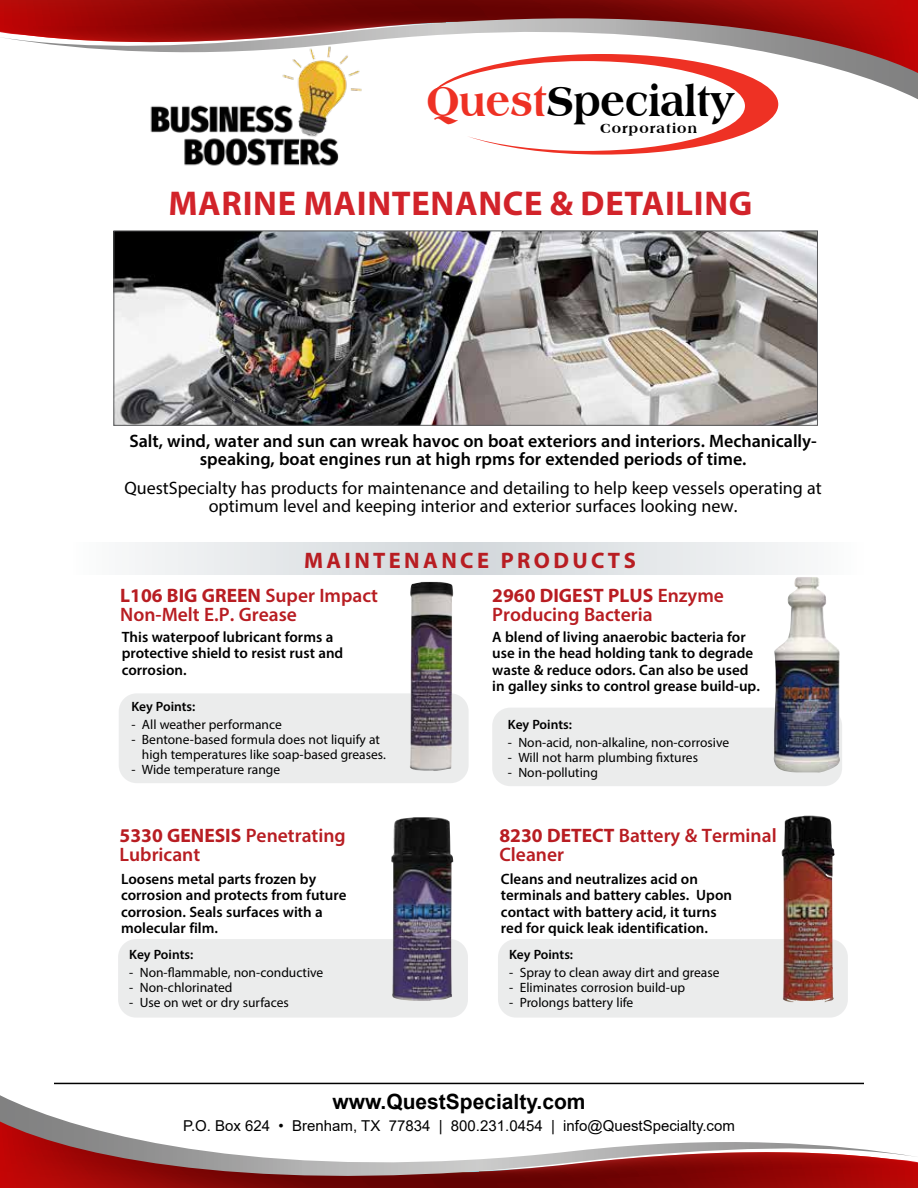
<style>
.page{position:relative;width:918px;height:1188px;background:#fff}
.page>*{position:absolute;margin:0;border:0;box-sizing:border-box;transform-origin:0 0}
.t1{font:800 44.4px "Americana BT";color:#000;scale:.9 1}
.t2{font:700 34.5px "Myriad Pro";letter-spacing:.02em;color:#d2232a}
.t3{font:700 22.5px "Myriad Pro";letter-spacing:.15em;color:#b81d22}
.t4{font:700 21px "Arial";color:#000}
.t5{font:600 19.5px/19.5px "Myriad Pro";color:#b81d22}
.t6{font:18px/18px "Myriad Pro";color:#000;text-align:center}
.t7{font:600 18px/18px "Myriad Pro";color:#000;text-align:center}
.t8{font:600 15px/16.5px "Myriad Pro";color:#000}
.t9{font:15px "Arial";color:#000}
.t10{font:800 14.1px "Americana BT";letter-spacing:.075em;color:#000}
.t11{font:13.5px/15px "Myriad Pro";color:#000}
.t12{font:600 13.5px "Myriad Pro";letter-spacing:-.005em;color:#000}
.s1{color:#ee3124}
.s2{font-weight:700}
</style>
<div class="page">
<svg style="left:0;top:0;width:918px;height:100px;background:#8c0e0d"></svg>
<svg style="left:0;top:10px;width:918px;height:89px"></svg>
<svg style="left:0;top:1095px;width:918px;height:93px"></svg>
<svg style="left:135px;top:543px;width:663px;height:32px;background:#e2e5e8"></svg>
<hr style="left:54px;top:1083px;width:810px;height:1px;background:#000">
<img style="left:116px;top:233px;width:700px;height:191px">
<div style="left:114px;top:231px;width:704px;height:195px;border:1px solid #58595b"></div>
<img style="left:92px;top:46px;width:284px;height:120px">
<svg style="left:430px;top:54px;width:348px;height:101px"></svg>
<div style="left:492px;top:708px;width:350px;height:78px;background:#ebecec;border-radius:18px"></div>
<div style="left:119px;top:693px;width:350px;height:90px;background:#ebecec;border-radius:18px"></div>
<div style="left:118px;top:939px;width:350px;height:79px;background:#ebecec;border-radius:18px"></div>
<div style="left:498px;top:939px;width:350px;height:79px;background:#ebecec;border-radius:18px"></div>
<img style="left:391px;top:817px;width:63px;height:184px">
<img style="left:781px;top:816px;width:54px;height:186px">
<img style="left:410px;top:582px;width:45px;height:189px">
<img style="left:773px;top:577px;width:67px;height:196px">
<h1 class="t1" style="left:426px;top:75px;width:343px"><span class="s1">Quest</span>Specialty</h1>
<p class="t10" style="left:600px;top:120px;width:98px">Corporation</p>
<h2 class="t2" style="left:168px;top:181px;width:585px">MARINE MAINTENANCE &amp; DETAILING</h2>
<p class="t7" style="left:129px;top:432px;width:689px">Salt, wind, water and sun can wreak havoc on boat exteriors and interiors. Mechanically&shy;speaking, boat engines run at high rpms for extended periods of time.</p>
<p class="t6" style="left:124px;top:478px;width:699px">QuestSpecialty has products for maintenance and detailing to help keep vessels operating at optimum level and keeping interior and exterior surfaces looking new.</p>
<h3 class="t3" style="left:304px;top:545px;width:333px">MAINTENANCE PRODUCTS</h3>
<h3 class="t5" style="left:120px;top:585px;width:259px"><span class="s2">L106 BIG GREEN</span> Super Impact<br>Non-Melt E.P. Grease</h3>
<p class="t8" style="left:122px;top:628px;width:223px">This waterpoof lubricant forms a protective shield to resist rust and corrosion.</p>
<p class="t12" style="left:131px;top:698px;width:65px">Key Points:</p>
<p class="t11" style="left:131px;top:717px;width:152px">- All weather performance</p>
<p class="t11" style="left:142px;top:732px;width:245px;text-indent:-11px">- Bentone-based formula does not liquify at high temperatures like soap-based greases.</p>
<p class="t11" style="left:131px;top:762px;width:150px">- Wide temperature range</p>
<h3 class="t5" style="left:120px;top:825px;width:228px"><span class="s2">5330 GENESIS</span> Penetrating<br>Lubricant</h3>
<p class="t8" style="left:121px;top:870px;width:227px">Loosens metal parts frozen by corrosion and protects from future corrosion. Seals surfaces with a molecular film.</p>
<p class="t12" style="left:129px;top:946px;width:65px">Key Points:</p>
<p class="t11" style="left:129px;top:965px;width:196px">- Non-flammable, non-conductive</p>
<p class="t11" style="left:129px;top:980px;width:105px">- Non-chlorinated</p>
<p class="t11" style="left:129px;top:995px;width:161px">- Use on wet or dry surfaces</p>
<h3 class="t5" style="left:492px;top:585px;width:233px"><span class="s2">2960 DIGEST PLUS</span> Enzyme<br>Producing Bacteria</h3>
<p class="t8" style="left:492px;top:628px;width:269px">A blend of living anaerobic bacteria for use in the head holding tank to degrade waste &amp; reduce odors. Can also be used in galley sinks to control grease build-up.</p>
<p class="t12" style="left:508px;top:716px;width:65px">Key Points:</p>
<p class="t11" style="left:508px;top:735px;width:223px">- Non-acid, non-alkaline, non-corrosive</p>
<p class="t11" style="left:508px;top:750px;width:192px">- Will not harm plumbing fixtures</p>
<p class="t11" style="left:508px;top:765px;width:92px">- Non-polluting</p>
<h3 class="t5" style="left:499px;top:825px;width:279px"><span class="s2">8230 DETECT</span> Battery &amp; Terminal<br>Cleaner</h3>
<p class="t8" style="left:501px;top:870px;width:233px">Cleans and neutralizes acid on terminals and battery cables. Upon contact with battery acid, it turns red for quick leak identification.</p>
<p class="t12" style="left:509px;top:946px;width:65px">Key Points:</p>
<p class="t11" style="left:509px;top:965px;width:212px">- Spray to clean away dirt and grease</p>
<p class="t11" style="left:509px;top:980px;width:177px">- Eliminates corrosion build-up</p>
<p class="t11" style="left:509px;top:995px;width:126px">- Prolongs battery life</p>
<h3 class="t4" style="left:332px;top:1087px;width:255px">www.QuestSpecialty.com</h3>
<p class="t9" style="left:183px;top:1115px;width:553px">P.O. Box 624 • Brenham, TX 77834 | 800.231.0454 | info@QuestSpecialty.com</p>
</div>
